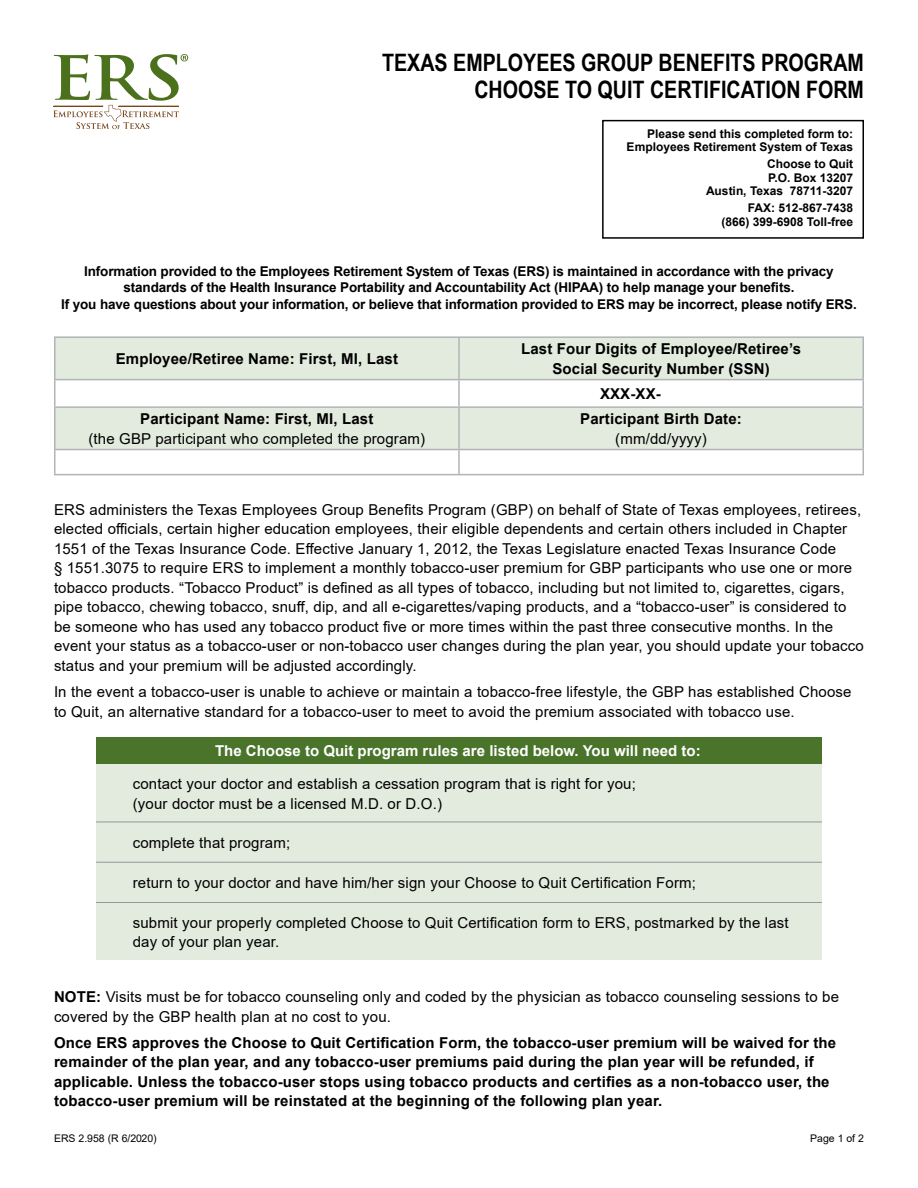
<style>
.page{position:relative;width:918px;height:1188px;background:#fff}
.page>*{position:absolute;margin:0;border:0;box-sizing:border-box;transform-origin:0 0}
.t1{font:700 24px "Arial Narrow";color:#000}
.t2{font:15px/19.5px "Arial";letter-spacing:.01em;color:#000}
.t3{font:700 15px/19.5px "Arial";letter-spacing:.01em;color:#000;text-align:center}
.t4{font:700 15px "Arial";color:#fff}
.t5{font:700 13.5px/16.5px "Arial";letter-spacing:-.01em;color:#000;text-align:center}
.t6{font:700 12px "Arial";color:#000}
.t7{font:10.5px "Arial";color:#000}
.s1{font-weight:700}
.s2{font-weight:400}
</style>
<div class="page">
<div style="left:96px;top:764px;width:726px;height:196px;background:#e3eade"></div>
<div style="left:96px;top:737px;width:726px;height:27px;background:#49742a"></div>
<svg style="left:56px;top:338px;width:806px;height:111px;fill:#e3eade"></svg>
<hr style="left:54px;top:336px;width:405px;height:2px;background:#b1b4b6">
<hr style="left:54px;top:338px;width:2px;height:41px;background:#b1b4b6">
<hr style="left:459px;top:336px;width:405px;height:2px;background:#b1b4b6">
<hr style="left:458px;top:338px;width:2px;height:41px;background:#b1b4b6">
<hr style="left:862px;top:338px;width:2px;height:41px;background:#b1b4b6">
<hr style="left:54px;top:379px;width:405px;height:1px;background:#b1b4b6">
<hr style="left:54px;top:380px;width:2px;height:26px;background:#b1b4b6">
<hr style="left:459px;top:379px;width:405px;height:1px;background:#b1b4b6">
<hr style="left:458px;top:380px;width:2px;height:26px;background:#b1b4b6">
<hr style="left:862px;top:380px;width:2px;height:26px;background:#b1b4b6">
<hr style="left:54px;top:406px;width:405px;height:2px;background:#b1b4b6">
<hr style="left:54px;top:408px;width:2px;height:41px;background:#b1b4b6">
<hr style="left:459px;top:406px;width:405px;height:2px;background:#b1b4b6">
<hr style="left:458px;top:408px;width:2px;height:41px;background:#b1b4b6">
<hr style="left:862px;top:408px;width:2px;height:41px;background:#b1b4b6">
<hr style="left:54px;top:449px;width:405px;height:1px;background:#b1b4b6">
<hr style="left:54px;top:450px;width:2px;height:24px;background:#b1b4b6">
<hr style="left:459px;top:449px;width:405px;height:1px;background:#b1b4b6">
<hr style="left:458px;top:450px;width:2px;height:24px;background:#b1b4b6">
<hr style="left:862px;top:450px;width:2px;height:24px;background:#b1b4b6">
<hr style="left:54px;top:474px;width:405px;height:1px;background:#b1b4b6">
<hr style="left:459px;top:474px;width:405px;height:1px;background:#b1b4b6">
<hr style="left:96px;top:822px;width:726px;height:1px;background:#939598">
<hr style="left:96px;top:862px;width:726px;height:1px;background:#939598">
<hr style="left:96px;top:902px;width:726px;height:1px;background:#939598">
<div style="left:602px;top:120px;width:262px;height:119px;border:2px solid #000"></div>
<svg style="left:53px;top:54px;width:135px;height:75px"></svg>
<h1 class="t1" style="left:382px;top:45px;width:483px">TEXAS EMPLOYEES GROUP BENEFITS PROGRAM</h1>
<h1 class="t1" style="left:474px;top:72px;width:391px">CHOOSE TO QUIT CERTIFICATION FORM</h1>
<p class="t6" style="left:647px;top:125px;width:208px">Please send this completed form to:</p>
<p class="t6" style="left:627px;top:139px;width:228px">Employees Retirement System of Texas</p>
<p class="t6" style="left:767px;top:156px;width:88px">Choose to Quit</p>
<p class="t6" style="left:768px;top:169px;width:87px">P.O. Box 13207</p>
<p class="t6" style="left:706px;top:183px;width:149px">Austin, Texas 78711-3207</p>
<p class="t6" style="left:748px;top:200px;width:107px">FAX: 512-867-7438</p>
<p class="t6" style="left:721px;top:213px;width:133px">(866) 399-6908 Toll-free</p>
<p class="t5" style="left:61px;top:263px;width:797px">Information provided to the Employees Retirement System of Texas (ERS) is maintained in accordance with the privacy standards of the Health Insurance Portability and Accountability Act (HIPAA) to help manage your benefits.<br>If you have questions about your information, or believe that information provided to ERS may be incorrect, please notify ERS.</p>
<p class="t3" style="left:116px;top:349px;width:284px">Employee/Retiree Name: First, MI, Last</p>
<p class="t3" style="left:521px;top:339px;width:282px">Last Four Digits of Employee/Retiree’s<br>Social Security Number (SSN)</p>
<p class="t3" style="left:600px;top:384px;width:62px">XXX-XX-</p>
<p class="t2" style="left:88px;top:409px;width:338px;text-align:center"><span class="s1">Participant Name: First, MI, Last<br></span>(the GBP participant who completed the program)</p>
<p class="t3" style="left:580px;top:409px;width:163px">Participant Birth Date: <span class="s2">(mm/dd/yyyy)</span></p>
<p class="t2" style="left:54px;top:500px;width:811px">ERS administers the Texas Employees Group Benefits Program (GBP) on behalf of State of Texas employees, retirees, elected officials, certain higher education employees, their eligible dependents and certain others included in Chapter 1551 of the Texas Insurance Code. Effective January 1, 2012, the Texas Legislature enacted Texas Insurance Code<br>§ 1551.3075 to require ERS to implement a monthly tobacco-user premium for GBP participants who use one or more tobacco products. “Tobacco Product” is defined as all types of tobacco, including but not limited to, cigarettes, cigars, pipe tobacco, chewing tobacco, snuff, dip, and all e-cigarettes/vaping products, and a “tobacco-user” is considered to be someone who has used any tobacco product five or more times within the past three consecutive months. In the event your status as a tobacco-user or non-tobacco user changes during the plan year, you should update your tobacco status and your premium will be adjusted accordingly.</p>
<p class="t2" style="left:54px;top:682px;width:799px">In the event a tobacco-user is unable to achieve or maintain a tobacco-free lifestyle, the GBP has established Choose to Quit, an alternative standard for a tobacco-user to meet to avoid the premium associated with tobacco use.</p>
<h2 class="t4" style="left:215px;top:740px;width:487px">The Choose to Quit program rules are listed below. You will need to:</h2>
<p class="t2" style="left:133px;top:774px;width:505px">contact your doctor and establish a cessation program that is right for you; (your doctor must be a licensed M.D. or D.O.)</p>
<p class="t2" style="left:133px;top:833px;width:159px">complete that program;</p>
<p class="t2" style="left:133px;top:873px;width:565px">return to your doctor and have him/her sign your Choose to Quit Certification Form;</p>
<p class="t2" style="left:133px;top:913px;width:657px">submit your properly completed Choose to Quit Certification form to ERS, postmarked by the last day of your plan year.</p>
<p class="t2" style="left:54px;top:987px;width:787px"><span class="s1">NOTE:</span> Visits must be for tobacco counseling only and coded by the physician as tobacco counseling sessions to be covered by the GBP health plan at no cost to you.</p>
<p class="t3" style="left:54px;top:1033px;width:784px;text-align:left">Once ERS approves the Choose to Quit Certification Form, the tobacco-user premium will be waived for the remainder of the plan year, and any tobacco-user premiums paid during the plan year will be refunded, if applicable. Unless the tobacco-user stops using tobacco products and certifies as a non-tobacco user, the tobacco-user premium will be reinstated at the beginning of the following plan year.</p>
<p class="t7" style="left:54px;top:1131px;width:104px">ERS 2.958 (R 6/2020)</p>
<p class="t7" style="left:810px;top:1131px;width:55px">Page 1 of 2</p>
</div>
